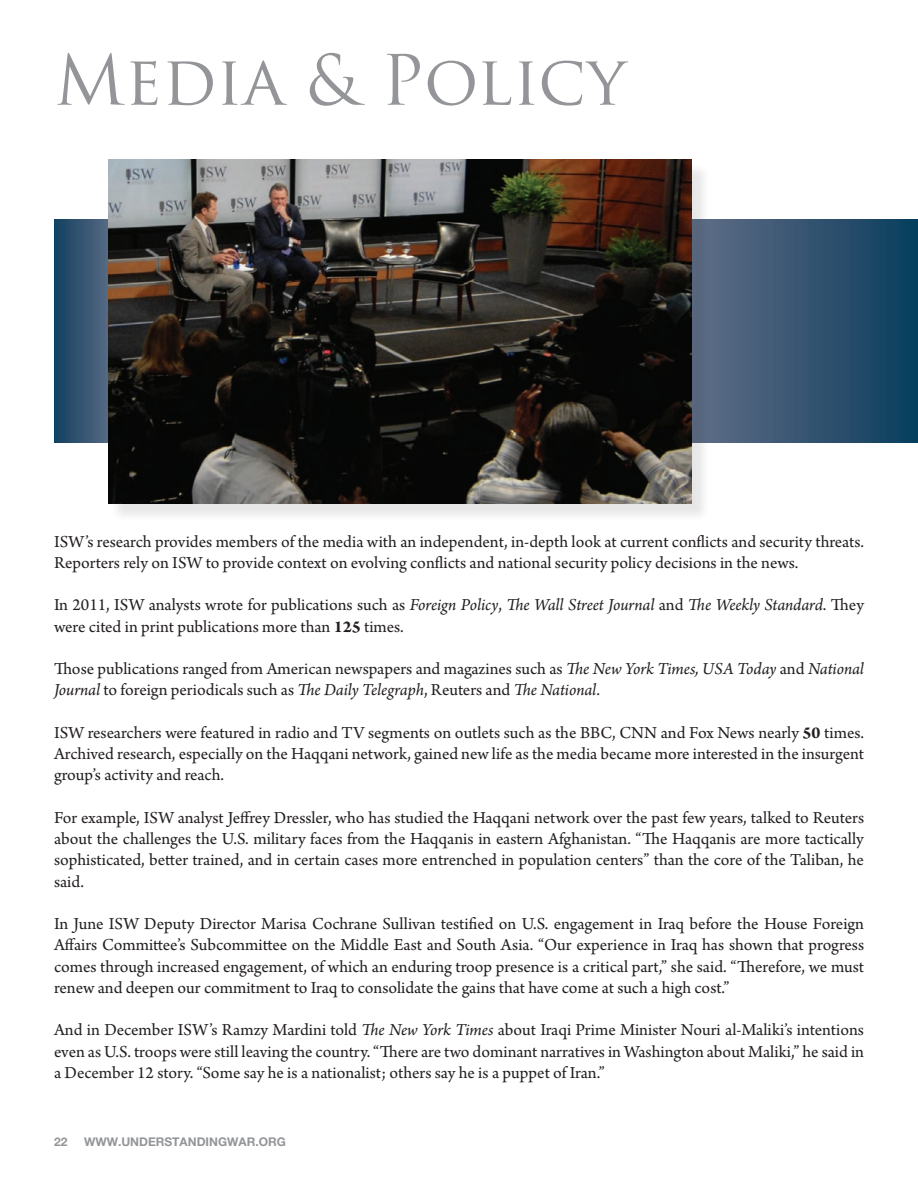
<style>
.page{position:relative;width:918px;height:1188px;background:#fff}
.page>*{position:absolute;margin:0;border:0;box-sizing:border-box;transform-origin:0 0}
.t1{font:67.5px "Trajan Pro";color:#939598}
.t2{font:17.7px/21.3px "Arno Pro";color:#231f20;text-align:justify}
.t3{font:700 12px "Helvetica Neue";color:#939598}
.s1{font-style:italic}
.s2{font-weight:700}
</style>
<div class="page">
<svg style="left:54px;top:220px;width:864px;height:223px;background:#315270"></svg>
<div style="left:110px;top:162px;width:607px;height:367px;background:#231f20;opacity:.11"></div>
<img style="left:108px;top:160px;width:584px;height:344px">
<h1 class="t1" style="left:54px;top:37px;width:573px">Media &amp; Policy</h1>
<p class="t2" style="left:54px;top:532px;width:811px">ISW’s research provides members of the media with an independent, in-depth look at current conflicts and security threats.<br>Reporters rely on ISW to provide context on evolving conflicts and national security policy decisions in the news.</p>
<p class="t2" style="left:54px;top:595px;width:812px">In 2011, ISW analysts wrote for publications such as <span class="s1">Foreign Policy</span>, <span class="s1">The Wall Street Journal</span> and <span class="s1">The Weekly Standard</span>. They were cited in print publications more than <span class="s2">125</span> times.</p>
<p class="t2" style="left:54px;top:659px;width:812px">Those publications ranged from American newspapers and magazines such as <span class="s1">The New York Times, USA Today</span> and <span class="s1">National<br>Journal</span> to foreign periodicals such as <span class="s1">The Daily Telegraph</span>, Reuters and <span class="s1">The National</span>.</p>
<p class="t2" style="left:54px;top:723px;width:812px">ISW researchers were featured in radio and TV segments on outlets such as the BBC, CNN and Fox News nearly <span class="s2">50</span> times.<br>Archived research, especially on the Haqqani network, gained new life as the media became more interested in the insurgent group’s activity and reach.</p>
<p class="t2" style="left:54px;top:808px;width:812px">For example, ISW analyst Jeffrey Dressler, who has studied the Haqqani network over the past few years, talked to Reuters about the challenges the U.S. military faces from the Haqqanis in eastern Afghanistan. “The Haqqanis are more tactically sophisticated, better trained, and in certain cases more entrenched in population centers” than the core of the Taliban, he said.</p>
<p class="t2" style="left:54px;top:914px;width:812px">In June ISW Deputy Director Marisa Cochrane Sullivan testified on U.S. engagement in Iraq before the House Foreign Affairs Committee’s Subcommittee on the Middle East and South Asia. “Our experience in Iraq has shown that progress comes through increased engagement, of which an enduring troop presence is a critical part,” she said. “Therefore, we must renew and deepen our commitment to Iraq to consolidate the gains that have come at such a high cost.”</p>
<p class="t2" style="left:54px;top:1020px;width:812px">And in December ISW’s Ramzy Mardini told <span class="s1">The New York Times</span> about Iraqi Prime Minister Nouri al-Maliki’s intentions even as U.S. troops were still leaving the country. “There are two dominant narratives in Washington about Maliki,” he said in a December 12 story. “Some say he is a nationalist; others say he is a puppet of Iran.”</p>
<p class="t3" style="left:54px;top:1134px;width:15px">22</p>
<p class="t3" style="left:84px;top:1134px;width:203px">WWW.UNDERSTANDINGWAR.ORG</p>
</div>
